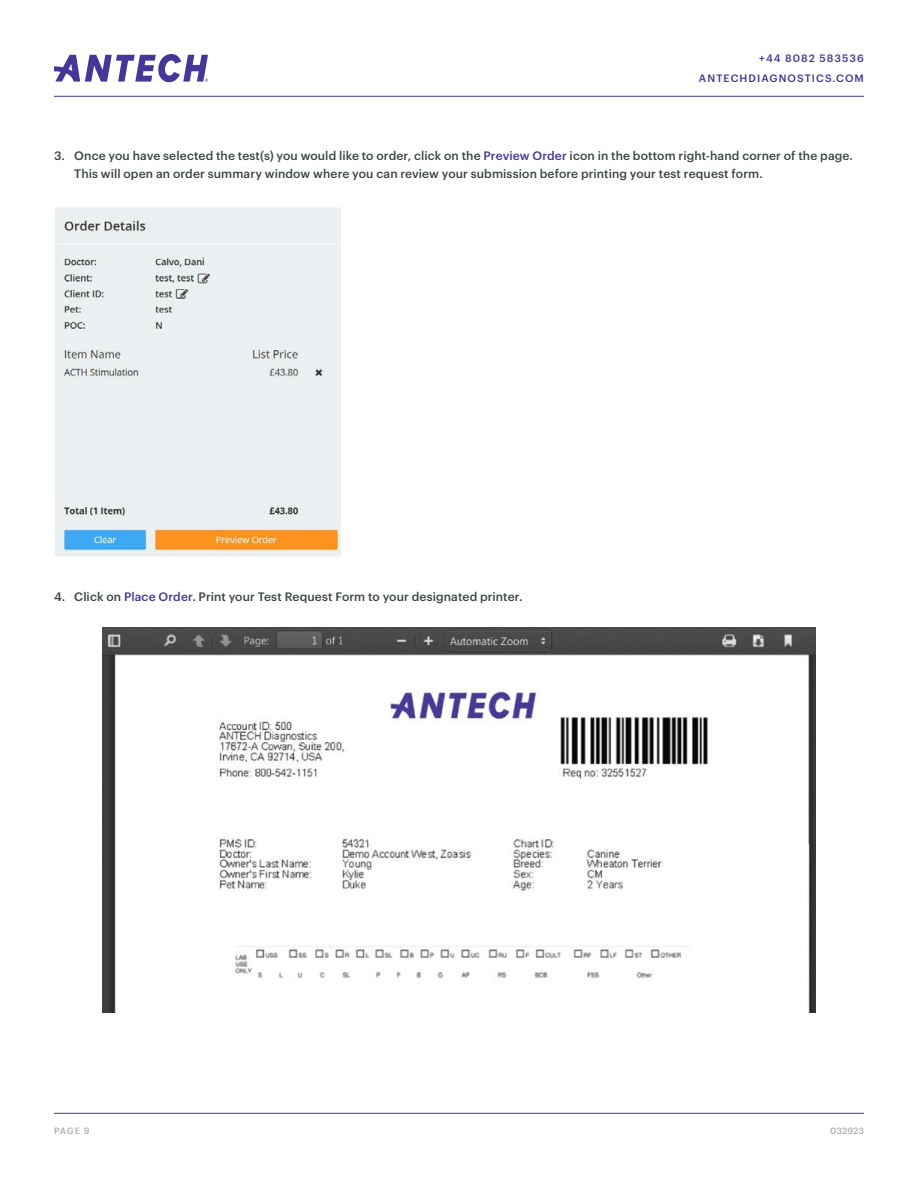
<style>
.page{position:relative;width:918px;height:1188px;background:#fff}
.page>*{position:absolute;margin:0;border:0;box-sizing:border-box;transform-origin:0 0}
.t1{font:500 12px/18px "Graphik";letter-spacing:.01em;color:#3b4544}
.t2{font:500 10.5px/19.5px "Graphik";letter-spacing:.105em;color:#443798;text-align:right}
.t3{font:500 9px "Graphik";color:#afb2b2}
.s1{color:#443798}
</style>
<div class="page">
<hr style="left:54px;top:96px;width:810px;height:1px;background:#443798">
<hr style="left:54px;top:1113px;width:810px;height:1px;background:#443798">
<svg style="left:54px;top:54px;width:154px;height:28px"></svg>
<img style="left:103px;top:627px;width:712px;height:386px">
<img style="left:54px;top:207px;width:287px;height:350px">
<p class="t2" style="left:699px;top:50px;width:167px">+44 8082 583536<br>ANTECHDIAGNOSTICS.COM</p>
<p class="t1" style="left:74px;top:147px;width:780px;text-indent:-20px">3. Once you have selected the test(s) you would like to order, click on the <span class="s1">Preview Order</span> icon in the bottom right-hand corner of the page.<br>This will open an order summary window where you can review your submission before printing your test request form.</p>
<p class="t1" style="left:54px;top:588px;width:470px">4. Click on <span class="s1">Place Order</span>. Print your Test Request Form to your designated printer.</p>
<p class="t3" style="left:54px;top:1127px;width:37px">PAGE 9</p>
<p class="t3" style="left:830px;top:1127px;width:35px">032923</p>
</div>
